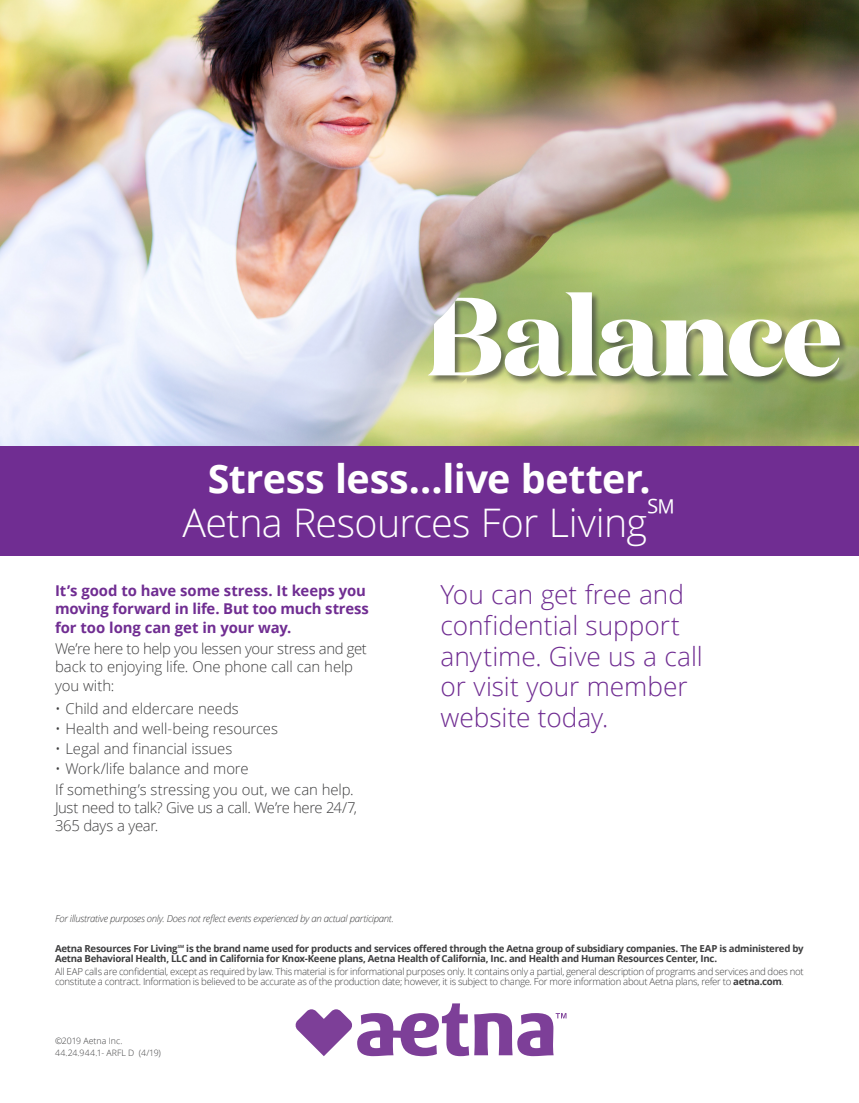
<style>
.page{position:relative;width:859px;height:1103px;background:#fff}
.page>*{position:absolute;margin:0;border:0;box-sizing:border-box;transform-origin:0 0}
.t1{font:700 110.86px "Domaine Display";letter-spacing:-.01em;color:#fff}
.t2{font:700 39.38px "Open Sans";letter-spacing:-.01em;color:#fff}
.t3{font:300 39.38px "Open Sans";letter-spacing:-.015em;color:#fff}
.Callout{font:300 26.25px/30.6px "Open Sans";color:#702d92}
.Body{font:300 14.88px/18.4px "Open Sans";letter-spacing:-.01em;color:#3e3e3f}
.Body_headline{font:700 14.88px/18.4px "Open Sans";letter-spacing:-.01em;color:#702d92}
.Disclaimer{font:300 9.62px/10.5px "Open Sans";letter-spacing:-.03em;color:#3e3e3f}
.Disclaimer-2{font:700 9.62px/10.5px "Open Sans";letter-spacing:-.03em;color:#3e3e3f}
.Disclaimer-3{font:italic 300 9.62px "Open Sans";letter-spacing:-.03em;color:#3e3e3f}
.t4{font:300 8.75px/12.5px "Open Sans";letter-spacing:.01em;color:#3e3e3f}
.Disclaimer-4{font:700 4.29px "Open Sans";color:#3e3e3f}
.s1{font-weight:700}
</style>
<div class="page">
<svg style="left:295px;top:1003px;width:271px;height:53px"></svg>
<img style="left:0;top:0;width:858px;height:446px">
<div style="left:0;top:446px;width:858px;height:109px;background:#702d92"></div>
<div style="left:428px;top:292px;width:420px;height:93px;background:#3e3e3f;opacity:.65"></div>
<img style="left:388px;top:266px;width:78px;height:137px">
<p class="t1" style="left:425px;top:255px;width:418px">Balance</p>
<h1 class="t2" style="left:208px;top:451px;width:444px">Stress less...live better.</h1>
<p class="t3" style="left:182px;top:495px;width:495px">Aetna Resources For Living℠</p>
<h2 class="Body_headline" style="left:55px;top:581px;width:315px">It’s good to have some stress. It keeps you moving forward in life. But too much stress for too long can get in your way.</h2>
<p class="Body" style="left:55px;top:639px;width:313px">We’re here to help you lessen your stress and get back to enjoying life. One phone call can help you with:</p>
<p class="Body" style="left:55px;top:698px;width:185px">• Child and eldercare needs</p>
<p class="Body" style="left:55px;top:719px;width:224px">• Health and well-being resources</p>
<p class="Body" style="left:55px;top:739px;width:179px">• Legal and financial issues</p>
<p class="Body" style="left:55px;top:759px;width:195px">• Work/life balance and more</p>
<p class="Body" style="left:55px;top:779px;width:303px">If something’s stressing you out, we can help.<br>Just need to talk? Give us a call. We’re here 24/7,<br>365 days a year.</p>
<p class="Disclaimer-3" style="left:55px;top:911px;width:340px">For illustrative purposes only. Does not reflect events experienced by an actual participant.</p>
<p class="Callout" style="left:440px;top:579px;width:264px">You can get free and confidential support anytime. Give us a call or visit your member website today.</p>
<p class="Disclaimer-2" style="left:55px;top:942px;width:750px;text-indent:131px">is the brand name used for products and services offered through the Aetna group of subsidiary companies. The EAP is administered by<br>Aetna Behavioral Health, LLC and in California for Knox-Keene plans, Aetna Health of California, Inc. and Health and Human Resources Center, Inc.</p>
<p class="Disclaimer" style="left:55px;top:965px;width:750px">All EAP calls are confidential, except as required by law. This material is for informational purposes only. It contains only a partial, general description of programs and services and does not constitute a contract. Information is believed to be accurate as of the production date; however, it is subject to change. For more information about Aetna plans, refer to <span class="s1">aetna.com</span>.</p>
<p class="Disclaimer-2" style="left:55px;top:942px;width:124px">Aetna Resources For Living</p>
<p class="Disclaimer-4" style="left:178px;top:943px;width:8px">SM</p>
<p class="t4" style="left:55px;top:1034px;width:107px">©2019 Aetna Inc.<br>44.24.944.1- ARFL D (4/19)</p>
</div>
